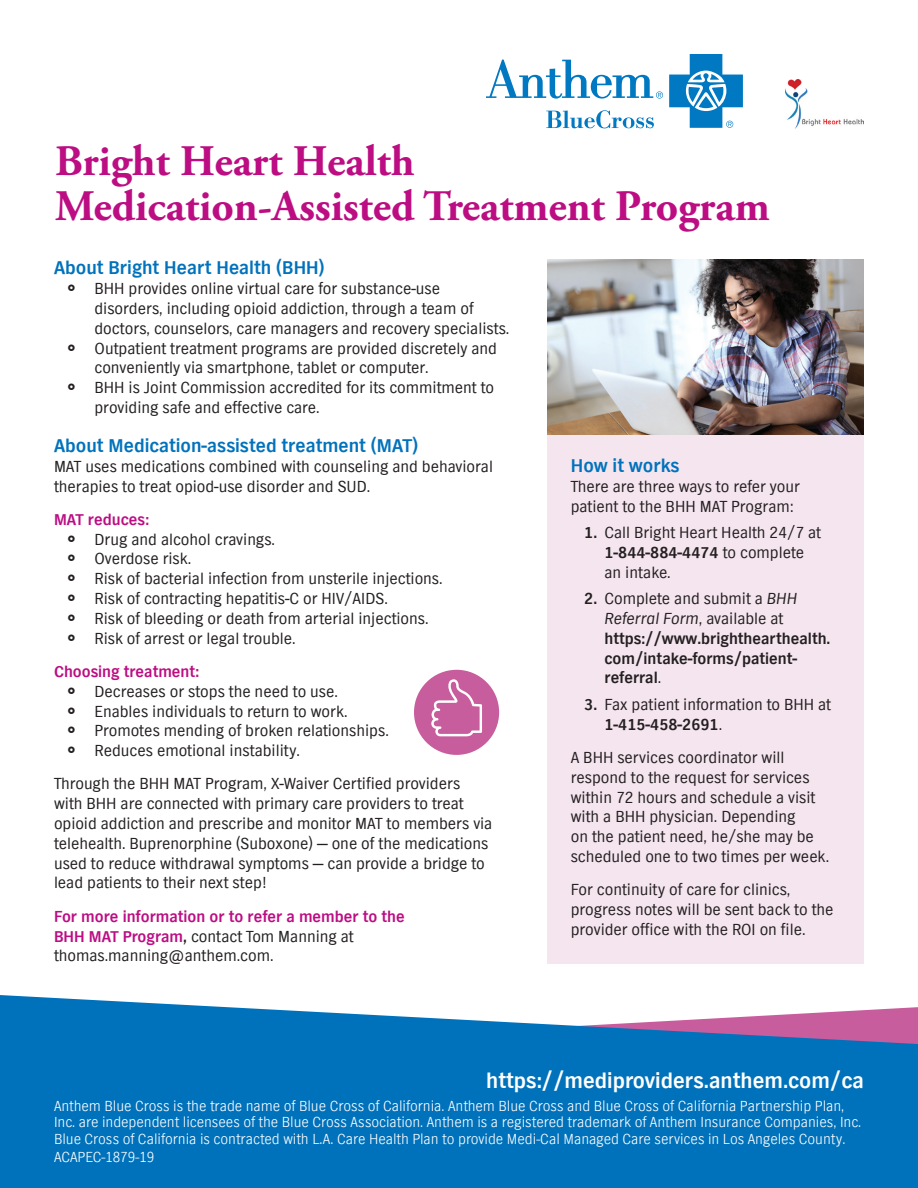
<style>
.page{position:relative;width:918px;height:1188px;background:#fff}
.page>*{position:absolute;margin:0;border:0;box-sizing:border-box;transform-origin:0 0}
.Anthem_Headlines_Gar{font:700 43.5px/45px "Adobe Garamond Pro";color:#bc0d83}
.Anthem_Website{font:700 22.5px "TV Nord EF";color:#fff}
.Anthem_Bullet_Body_T{font:700 19.5px "TV Nord EF";color:#0072bc}
.Anthem_Main_Head_24{font:700 19.5px "TV Nord EF";color:#0072bc}
.Anthem_Body_Text{font:16.5px/19.8px "TV Nord EF";color:#231f20}
.Anthem_Body_Text-2{font:700 16.5px/19.8px "TV Nord EF";color:#bc0d83}
.t1{font:700 16.5px/19.8px "TV Nord EF";color:#231f20}
.Anthem_Disclaimer_Li{font:300 15px/16.5px "TV Nord EF";color:#fff}
.s1{color:#231f20}
.s2{font-weight:400;color:#231f20}
.s3{font-weight:700}
.s4{font-weight:400}
.s5{font-weight:400;font-style:italic}
</style>
<div class="page">
<div style="left:548px;top:435px;width:316px;height:529px;background:#f5e5ef"></div>
<div style="left:414px;top:670px;width:85px;height:85px;background:#c85d9d;border-radius:50%"></div>
<svg style="left:0;top:995px;width:918px;height:193px;fill:#0072bc"></svg>
<svg style="left:546px;top:110px;width:108px;height:18px"></svg>
<svg style="left:669px;top:54px;width:74px;height:74px"></svg>
<svg style="left:486px;top:60px;width:177px;height:39px"></svg>
<img style="left:548px;top:260px;width:316px;height:175px">
<svg style="left:431px;top:679px;width:51px;height:57px"></svg>
<img style="left:785px;top:79px;width:79px;height:49px">
<p class="Anthem_Headlines_Gar" style="left:55px;top:139px;width:716px">Bright Heart Health<br>Medication-Assisted Treatment Program</p>
<p class="Anthem_Main_Head_24" style="left:54px;top:257px;width:272px">About Bright Heart Health (BHH)</p>
<p class="Anthem_Body_Text" style="left:94px;top:279px;width:416px">BHH provides online virtual care for substance-use disorders, including opioid addiction, through a team of doctors, counselors, care managers and recovery specialists.</p>
<p class="Anthem_Body_Text" style="left:94px;top:339px;width:404px">Outpatient treatment programs are provided discretely and conveniently via smartphone, tablet or computer.</p>
<p class="Anthem_Body_Text" style="left:94px;top:378px;width:401px">BHH is Joint Commission accredited for its commitment to providing safe and effective care.</p>
<p class="Anthem_Bullet_Body_T" style="left:54px;top:434px;width:366px">About Medication-assisted treatment (MAT)</p>
<p class="Anthem_Body_Text" style="left:54px;top:457px;width:441px">MAT uses medications combined with counseling and behavioral therapies to treat opiod-use disorder and SUD.</p>
<p class="Anthem_Body_Text-2" style="left:54px;top:510px;width:96px">MAT reduces:</p>
<p class="Anthem_Body_Text" style="left:94px;top:530px;width:182px">Drug and alcohol cravings.</p>
<p class="Anthem_Body_Text" style="left:94px;top:549px;width:98px">Overdose risk.</p>
<p class="Anthem_Body_Text" style="left:94px;top:569px;width:350px">Risk of bacterial infection from unsterile injections.</p>
<p class="Anthem_Body_Text" style="left:94px;top:589px;width:295px">Risk of contracting hepatitis-C or HIV/AIDS.</p>
<p class="Anthem_Body_Text" style="left:94px;top:609px;width:336px">Risk of bleeding or death from arterial injections.</p>
<p class="Anthem_Body_Text" style="left:94px;top:629px;width:203px">Risk of arrest or legal trouble.</p>
<p class="Anthem_Body_Text-2" style="left:54px;top:662px;width:147px">Choosing treatment:</p>
<p class="Anthem_Body_Text" style="left:94px;top:682px;width:245px">Decreases or stops the need to use.</p>
<p class="Anthem_Body_Text" style="left:94px;top:702px;width:255px">Enables individuals to return to work.</p>
<p class="Anthem_Body_Text" style="left:94px;top:721px;width:296px">Promotes mending of broken relationships.</p>
<p class="Anthem_Body_Text" style="left:94px;top:741px;width:207px">Reduces emotional instability.</p>
<p class="Anthem_Body_Text" style="left:54px;top:774px;width:440px">Through the BHH MAT Program, X-Waiver Certified providers with BHH are connected with primary care providers to treat opioid addiction and prescribe and monitor MAT to members via telehealth. Buprenorphine (Suboxone) — one of the medications used to reduce withdrawal symptoms — can provide a bridge to lead patients to their next step!</p>
<p class="Anthem_Body_Text-2" style="left:54px;top:907px;width:352px">For more information or to refer a member to the<br>BHH MAT Program<span class="s1">,</span> <span class="s2">contact Tom Manning at thomas.manning@anthem.com.</span></p>
<p class="Anthem_Main_Head_24" style="left:571px;top:454px;width:110px">How it works</p>
<p class="Anthem_Body_Text" style="left:571px;top:477px;width:231px">There are three ways to refer your patient to the BHH MAT Program:</p>
<p class="Anthem_Body_Text" style="left:604px;top:523px;width:218px;text-indent:-20px"><span class="s3">1.</span> Call Bright Heart Health 24/7 at<br><span class="s3">1-844-884-4474</span> to complete an intake.</p>
<p class="t1" style="left:604px;top:589px;width:227px;text-indent:-20px">2. <span class="s4">Complete and submit a</span> <span class="s5">BHH<br>Referral Form</span><span class="s4">, available at </span>https://www.brighthearthealth. com/intake-forms/patient&shy;referral<span class="s4">.</span></p>
<p class="Anthem_Body_Text" style="left:604px;top:695px;width:228px;text-indent:-20px"><span class="s3">3.</span> Fax patient information to BHH at<br><span class="s3">1-415-458-2691</span>.</p>
<p class="Anthem_Body_Text" style="left:571px;top:748px;width:260px">A BHH services coordinator will respond to the request for services within 72 hours and schedule a visit with a BHH physician. Depending<br>on the patient need, he/she may be scheduled one to two times per week.</p>
<p class="Anthem_Body_Text" style="left:571px;top:880px;width:264px">For continuity of care for clinics, progress notes will be sent back to the provider office with the ROI on file.</p>
<p class="Anthem_Website" style="left:486px;top:1067px;width:379px">https://mediproviders.anthem.com/ca</p>
<p class="Anthem_Disclaimer_Li" style="left:54px;top:1098px;width:809px">Anthem Blue Cross is the trade name of Blue Cross of California. Anthem Blue Cross and Blue Cross of California Partnership Plan,<br>Inc. are independent licensees of the Blue Cross Association. Anthem is a registered trademark of Anthem Insurance Companies, Inc.<br>Blue Cross of California is contracted with L.A. Care Health Plan to provide Medi-Cal Managed Care services in Los Angeles County.</p>
<p class="Anthem_Disclaimer_Li" style="left:54px;top:1149px;width:102px">ACAPEC-1879-19</p>
</div>
